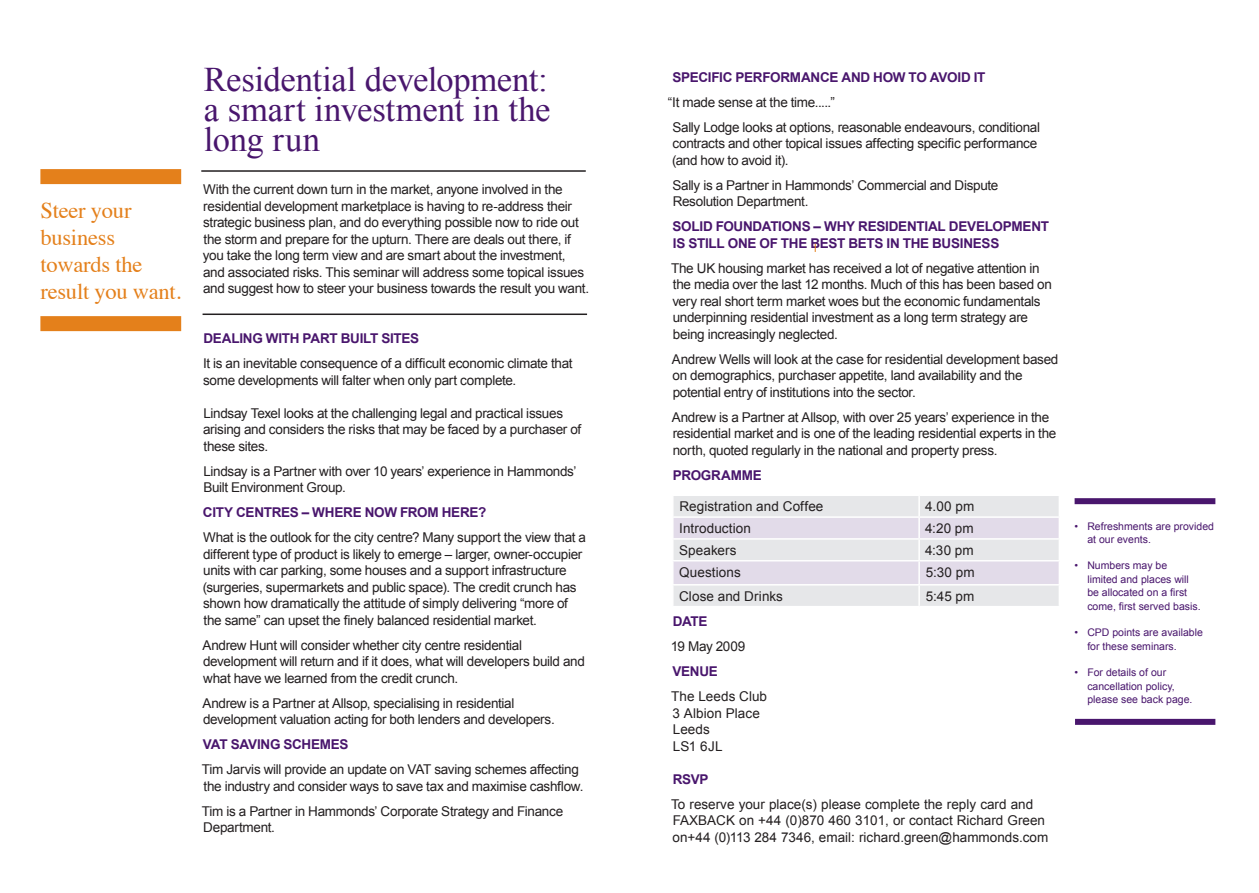
<style>
.page{position:relative;width:1259px;height:893px;background:#fff}
.page>*{position:absolute;margin:0;border:0;box-sizing:border-box;transform-origin:0 0}
.t1{font:34.5px/30px "Times New Roman";letter-spacing:-.01em;color:#49166d;text-align:justify}
.t2{font:22.5px/27px "Times";letter-spacing:-.01em;color:#e4801b}
.t3{font:13.5px/16.5px "Arial";letter-spacing:-.025em;color:#231f20}
.t4{font:700 13.5px/16.5px "Arial";letter-spacing:-.02em;color:#49166d}
.t5{font:13.5px/16.5px "Arial";color:#231f20}
.t6{font:13.5px "Arial";letter-spacing:.01em;color:#231f20}
.t7{font:13.5px/16.5px "Arial";letter-spacing:.005em;color:#231f20}
.t8{font:10.5px/13.5px "Arial";color:#49166d}
</style>
<div class="page">
<hr style="left:201px;top:170px;width:385px;height:2px;background:#231f20">
<div style="left:40px;top:169px;width:141px;height:15px;background:#e4801b"></div>
<div style="left:40px;top:316px;width:141px;height:15px;background:#e4801b"></div>
<div style="left:1074px;top:498px;width:141px;height:6px;background:#49166d"></div>
<svg style="left:673px;top:496px;width:386px;height:110px;background:#e5e3ea"></svg>
<hr style="left:919px;top:584px;width:141px;height:2px;background:#fff">
<hr style="left:918px;top:586px;width:2px;height:20px;background:#fff">
<hr style="left:1058px;top:586px;width:2px;height:20px;background:#fff">
<hr style="left:202px;top:314px;width:385px;height:1px;background:#231f20">
<div style="left:1075px;top:719px;width:140px;height:6px;background:#49166d"></div>
<h2 class="t2" style="left:40px;top:195px;width:142px">Steer your business towards the result you want.</h2>
<h1 class="t1" style="left:204px;top:64px;width:348px">Residential development: a smart investment in the long run</h1>
<p class="t3" style="left:203px;top:181px;width:388px">With the current down turn in the market, anyone involved in the residential development marketplace is having to re-address their strategic business plan, and do everything possible now to ride out the storm and prepare for the upturn. There are deals out there, if you take the long term view and are smart about the investment, and associated risks. This seminar will address some topical issues and suggest how to steer your business towards the result you want.</p>
<p class="t4" style="left:203px;top:331px;width:216px">DEALING WITH PART BUILT SITES</p>
<p class="t3" style="left:203px;top:355px;width:371px">It is an inevitable consequence of a difficult economic climate that some developments will falter when only part complete.</p>
<p class="t3" style="left:203px;top:405px;width:380px">Lindsay Texel looks at the challenging legal and practical issues arising and considers the risks that may be faced by a purchaser of these sites.</p>
<p class="t3" style="left:203px;top:463px;width:374px">Lindsay is a Partner with over 10 years’ experience in Hammonds’<br>Built Environment Group.</p>
<p class="t4" style="left:203px;top:505px;width:285px">CITY CENTRES – WHERE NOW FROM HERE?</p>
<p class="t3" style="left:203px;top:529px;width:385px">What is the outlook for the city centre? Many support the view that a different type of product is likely to emerge – larger, owner-occupier units with car parking, some houses and a support infrastructure (surgeries, supermarkets and public space). The credit crunch has shown how dramatically the attitude of simply delivering “more of the same” can upset the finely balanced residential market.</p>
<p class="t3" style="left:202px;top:637px;width:384px">Andrew Hunt will consider whether city centre residential development will return and if it does, what will developers build and what have we learned from the credit crunch.</p>
<p class="t3" style="left:202px;top:695px;width:354px">Andrew is a Partner at Allsop, specialising in residential development valuation acting for both lenders and developers.</p>
<p class="t4" style="left:203px;top:737px;width:146px">VAT SAVING SCHEMES</p>
<p class="t3" style="left:202px;top:761px;width:383px">Tim Jarvis will provide an update on VAT saving schemes affecting the industry and consider ways to save tax and maximise cashflow.</p>
<p class="t3" style="left:202px;top:803px;width:363px">Tim is a Partner in Hammonds’ Corporate Strategy and Finance<br>Department.</p>
<p class="t4" style="left:672px;top:69px;width:314px">SPECIFIC PERFORMANCE AND HOW TO AVOID IT</p>
<p class="t3" style="left:672px;top:90px;width:369px;line-height:25px;text-indent:-5px">“It made sense at the time.....”<br>Sally Lodge looks at options, reasonable endeavours, conditional</p>
<p class="t3" style="left:672px;top:136px;width:367px">contracts and other topical issues affecting specific performance (and how to avoid it).</p>
<p class="t3" style="left:672px;top:177px;width:327px">Sally is a Partner in Hammonds’ Commercial and Dispute<br>Resolution Department.</p>
<p class="t4" style="left:672px;top:219px;width:378px">SOLID FOUNDATIONS – WHY RESIDENTIAL DEVELOPMENT<br>IS STILL ONE OF THE BEST BETS IN THE BUSINESS</p>
<p class="t3" style="left:671px;top:260px;width:382px">The UK housing market has received a lot of negative attention in the media over the last 12 months. Much of this has been based on very real short term market woes but the economic fundamentals underpinning residential investment as a long term strategy are being increasingly neglected.</p>
<p class="t3" style="left:672px;top:351px;width:388px">Andrew Wells will look at the case for residential development based on demographics, purchaser appetite, land availability and the potential entry of institutions into the sector.</p>
<p class="t3" style="left:672px;top:409px;width:386px">Andrew is a Partner at Allsop, with over 25 years’ experience in the residential market and is one of the leading residential experts in the north, quoted regularly in the national and property press.</p>
<p class="t4" style="left:673px;top:467px;width:91px">PROGRAMME</p>
<p class="t6" style="left:679px;top:497px;width:145px">Registration and Coffee</p>
<p class="t3" style="left:925px;top:498px;width:51px">4.00 pm</p>
<p class="t6" style="left:679px;top:519px;width:73px">Introduction</p>
<p class="t3" style="left:925px;top:520px;width:50px">4:20 pm</p>
<p class="t6" style="left:679px;top:541px;width:59px">Speakers</p>
<p class="t3" style="left:925px;top:542px;width:50px">4:30 pm</p>
<p class="t6" style="left:679px;top:563px;width:63px">Questions</p>
<p class="t3" style="left:925px;top:564px;width:50px">5:30 pm</p>
<p class="t7" style="left:679px;top:588px;width:105px">Close and Drinks</p>
<p class="t3" style="left:925px;top:588px;width:50px">5:45 pm</p>
<p class="t4" style="left:673px;top:614px;width:36px">DATE</p>
<p class="t3" style="left:671px;top:639px;width:76px">19 May 2009</p>
<p class="t4" style="left:672px;top:664px;width:47px">VENUE</p>
<p class="t7" style="left:671px;top:689px;width:98px">The Leeds Club<br>3 Albion Place<br>Leeds<br>LS1 6JL</p>
<p class="t4" style="left:673px;top:771px;width:36px">RSVP</p>
<p class="t5" style="left:671px;top:796px;width:379px">To reserve your place(s) please complete the reply card and<br>FAXBACK on +44 (0)870 460 3101, or contact Richard Green on+44 (0)113 284 7346, email: richard.green@hammonds.com</p>
<p class="t8" style="left:1087px;top:519px;width:128px;text-indent:-13px">• Refreshments are provided at our events.</p>
<p class="t8" style="left:1087px;top:559px;width:115px;text-indent:-13px">• Numbers may be<br>limited and places will be allocated on a first come, first served basis.</p>
<p class="t8" style="left:1087px;top:626px;width:117px;text-indent:-13px">• CPD points are available for these seminars.</p>
<p class="t8" style="left:1087px;top:666px;width:107px;text-indent:-13px">• For details of our cancellation policy, please see back page.</p>
</div>
